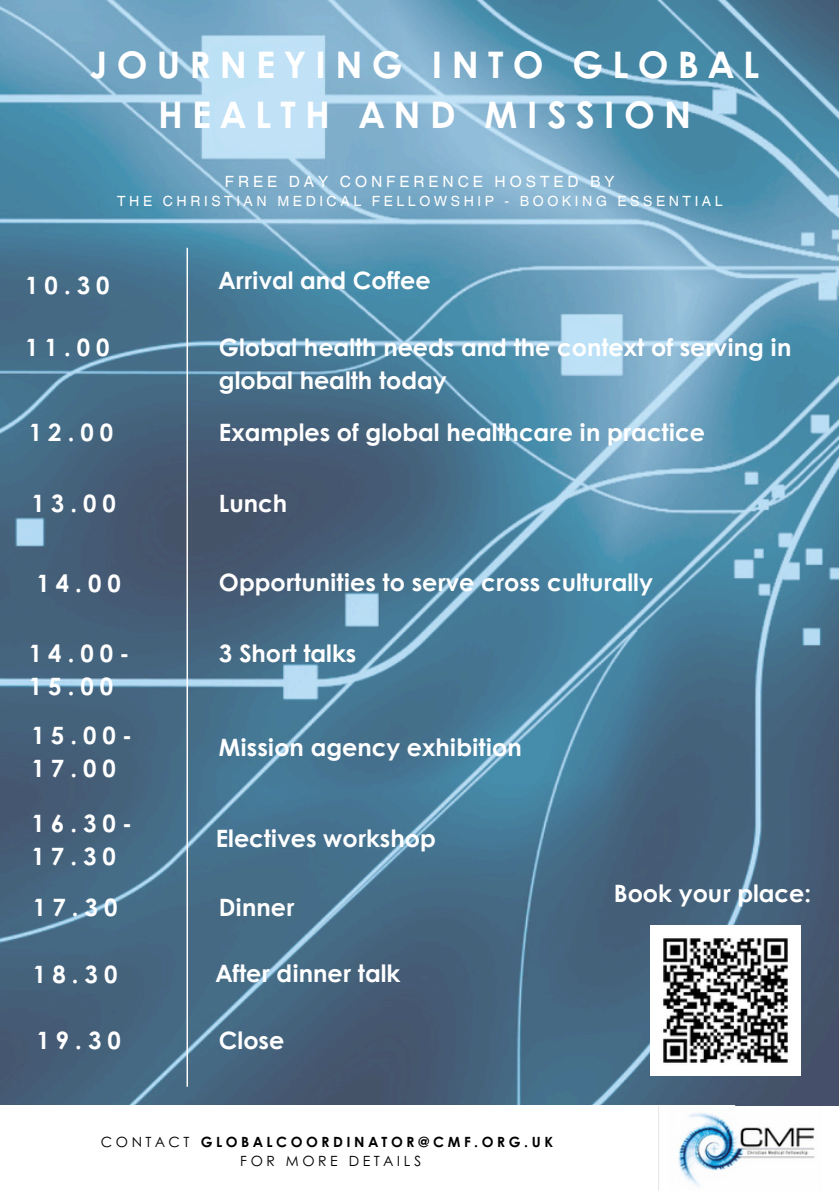
<style>
.page{position:relative;width:839px;height:1191px;background:#fff}
.page>*{position:absolute;margin:0;border:0;box-sizing:border-box;transform-origin:0 0}
.t1{font:700 36.6px/50.8px "Century Gothic";letter-spacing:.255em;color:#fff;text-align:center}
.t2{font:700 24px/32.8px "Century Gothic";color:#fff}
.t3{font:15.4px "Helvetica World";letter-spacing:.255em;color:#fff}
.t4{font:14px "Helvetica World";letter-spacing:.255em;color:#fff}
.t5{font:700 14px "Century Gothic";letter-spacing:.255em;color:#000}
.t6{font:14px "Century Gothic";letter-spacing:.255em;color:#000}
.s1{font-weight:400}
</style>
<div class="page">
<img style="left:0;top:0;width:838px;height:1106px">
<hr style="left:186px;top:248px;width:2px;height:839px;background:#fff">
<svg style="left:0;top:1105px;width:797px;height:86px"></svg>
<img style="left:658px;top:1106px;width:157px;height:84px">
<img style="left:650px;top:925px;width:150px;height:150px">
<h3 class="t1" style="left:90px;top:37px;width:670px">JOURNEYING INTO GLOBAL<br>HEALTH AND MISSION</h3>
<h3 class="t3" style="left:225px;top:173px;width:391px">FREE DAY CONFERENCE HOSTED BY</h3>
<h3 class="t4" style="left:117px;top:193px;width:607px">THE CHRISTIAN MEDICAL FELLOWSHIP - BOOKING ESSENTIAL</h3>
<h3 class="t2" style="left:25px;top:268px;width:86px">10.30</h3>
<h2 class="t2" style="left:219px;top:263px;width:213px">Arrival and Coffee</h2>
<p class="t2" style="left:25px;top:330px;width:86px">11.00</p>
<h2 class="t2" style="left:29px;top:415px;width:86px">12.00</h2>
<h2 class="t2" style="left:219px;top:330px;width:574px">Global health needs and the context of serving in global health today</h2>
<h2 class="t2" style="left:219px;top:415px;width:487px">Examples of global healthcare in practice</h2>
<h2 class="t2" style="left:31px;top:485px;width:86px">13.00</h2>
<h2 class="t2" style="left:219px;top:485px;width:70px">Lunch</h2>
<h2 class="t2" style="left:36px;top:565px;width:86px">14.00</h2>
<h2 class="t2" style="left:219px;top:565px;width:435px">Opportunities to serve cross culturally</h2>
<h2 class="t2" style="left:29px;top:636px;width:102px">14.00-<br>15.00</h2>
<h2 class="t2" style="left:31px;top:718px;width:102px">15.00-<br>17.00</h2>
<h2 class="t2" style="left:219px;top:636px;width:139px">3 Short talks</h2>
<h3 class="t2" style="left:219px;top:730px;width:304px">Mission agency exhibition</h3>
<p class="t2" style="left:31px;top:806px;width:102px">16.30-<br>17.30</p>
<h3 class="t2" style="left:216px;top:820px;width:221px">Electives workshop</h3>
<h2 class="t2" style="left:33px;top:890px;width:86px">17.30</h2>
<h3 class="t2" style="left:219px;top:890px;width:77px">Dinner</h3>
<p class="t2" style="left:613px;top:876px;width:199px">Book your place:</p>
<h3 class="t2" style="left:33px;top:956px;width:86px">18.30</h3>
<h3 class="t2" style="left:216px;top:956px;width:186px">After dinner talk</h3>
<h3 class="t2" style="left:36px;top:1023px;width:86px">19.30</h3>
<h3 class="t2" style="left:219px;top:1022px;width:67px">Close</h3>
<h3 class="t5" style="left:101px;top:1131px;width:453px"><span class="s1">CONTACT</span> GLOBALCOORDINATOR@CMF.ORG.UK</h3>
<p class="t6" style="left:240px;top:1150px;width:182px">FOR MORE DETAILS</p>
</div>
